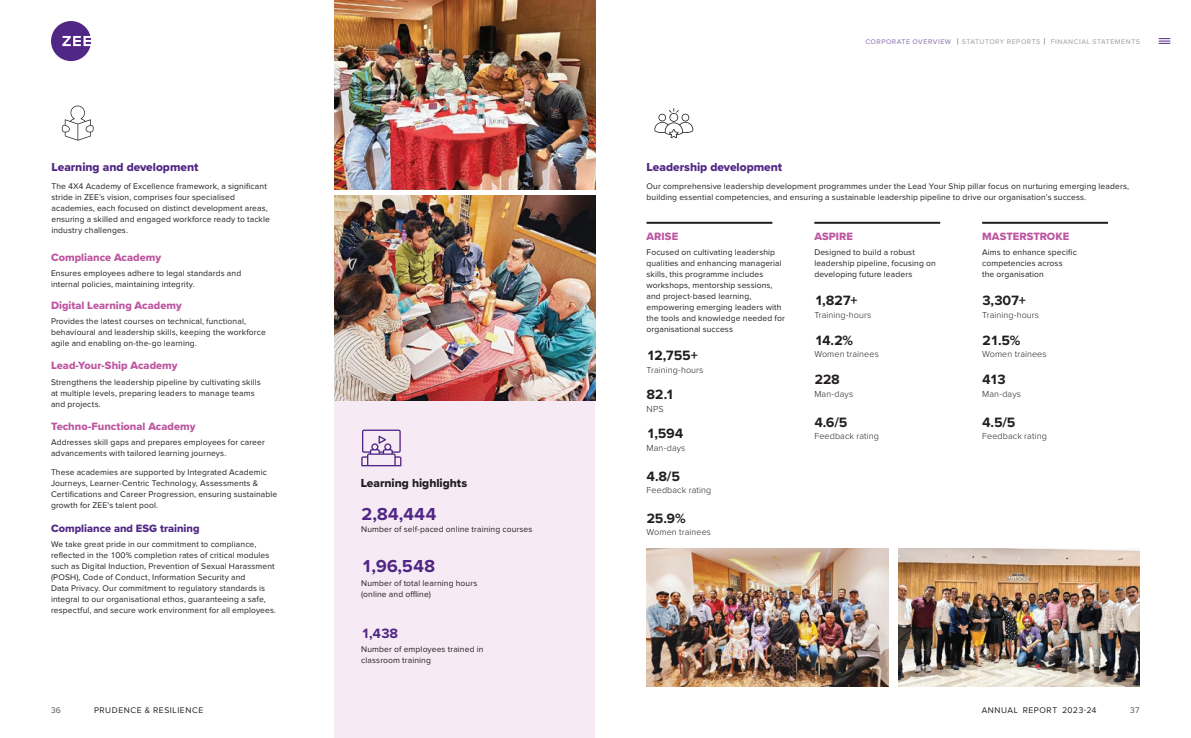
<style>
.page{position:relative;width:1191px;height:738px;background:#fff}
.page>*{position:absolute;margin:0;border:0;box-sizing:border-box;transform-origin:0 0}
.Paragraph_Style_1{font:700 18px "Proxima Nova";letter-spacing:-.01em;color:#512785}
.Call_Out_4{font:700 14px "Proxima Nova";letter-spacing:-.03em;color:#231f20}
.Paragraph_Style_1-2{font:700 14px "Proxima Nova";color:#512785}
.Body_Head_01{font:12px "Proxima Nova Extrabld";color:#512785}
.Body_Head_01-2{font:12px "Proxima Nova Extrabld";letter-spacing:-.005em;color:#231f20}
.Body_Head_02{font:11px "Proxima Nova Extrabld";color:#be55a1}
.Body_Head_02-2{font:11px "Proxima Nova Extrabld";color:#512785}
.Call_Out_Copy{font:300 9px "Proxima Nova";letter-spacing:.01em;color:#231f20}
.Body_Copy{font:8.5px/11px "Proxima Nova";letter-spacing:.015em;color:#231f20}
.Body_Copy-2{font:8.5px "Proxima Nova";letter-spacing:.07em;color:#231f20}
.t1{font:8.5px "Proxima Nova";color:#57585a}
.t2{font:500 7px "Proxima Nova";letter-spacing:.075em;color:#a8a9ad}
.t3{font:500 7px "Proxima Nova";letter-spacing:.075em;color:#957fb6}
</style>
<div class="page">
<div style="left:335px;top:400px;width:260px;height:337px;background:#f6ebf4"></div>
<img style="left:335px;top:0;width:261px;height:189px">
<img style="left:335px;top:195px;width:261px;height:205px">
<svg style="left:361px;top:429px;width:40px;height:37px"></svg>
<hr style="left:646px;top:222px;width:126px;height:2px;background:#231f20">
<hr style="left:814px;top:222px;width:126px;height:2px;background:#231f20">
<hr style="left:982px;top:222px;width:126px;height:2px;background:#231f20">
<img style="left:646px;top:548px;width:242px;height:138px">
<img style="left:898px;top:548px;width:242px;height:138px">
<svg style="left:654px;top:108px;width:39px;height:30px"></svg>
<div style="left:650px;top:100px;width:46px;height:46px;border:1px solid #fff;border-radius:50%"></div>
<div style="left:55px;top:100px;width:46px;height:46px;border:1px solid #fff;border-radius:50%"></div>
<svg style="left:62px;top:105px;width:32px;height:35px"></svg>
<svg style="left:51px;top:21px;width:40px;height:40px"></svg>
<svg style="left:1158px;top:38px;width:12px;height:6px"></svg>
<p class="Body_Head_01" style="left:51px;top:158px;width:149px">Learning and development</p>
<p class="Body_Copy" style="left:51px;top:181px;width:220px">The 4X4 Academy of Excellence framework, a significant stride in ZEE’s vision, comprises four specialised academies, each focused on distinct development areas, ensuring a skilled and engaged workforce ready to tackle industry challenges.</p>
<p class="Body_Head_02" style="left:51px;top:249px;width:112px">Compliance Academy</p>
<p class="Body_Copy" style="left:51px;top:268px;width:192px">Ensures employees adhere to legal standards and internal policies, maintaining integrity.</p>
<p class="Body_Head_02" style="left:51px;top:297px;width:132px">Digital Learning Academy</p>
<p class="Body_Copy" style="left:51px;top:316px;width:216px">Provides the latest courses on technical, functional, behavioural and leadership skills, keeping the workforce agile and enabling on-the-go learning.</p>
<p class="Body_Head_02" style="left:51px;top:357px;width:128px">Lead-Your-Ship Academy</p>
<p class="Body_Copy" style="left:51px;top:376px;width:211px">Strengthens the leadership pipeline by cultivating skills at multiple levels, preparing leaders to manage teams and projects.</p>
<p class="Body_Head_02" style="left:51px;top:417px;width:146px">Techno-Functional Academy</p>
<p class="Body_Copy" style="left:51px;top:436px;width:215px">Addresses skill gaps and prepares employees for career advancements with tailored learning journeys.</p>
<p class="Body_Copy" style="left:51px;top:466px;width:228px">These academies are supported by Integrated Academic Journeys, Learner-Centric Technology, Assessments &amp; Certifications and Career Progression, ensuring sustainable growth for ZEE's talent pool.</p>
<p class="Body_Head_02-2" style="left:51px;top:519px;width:150px">Compliance and ESG training</p>
<p class="Body_Copy" style="left:51px;top:538px;width:227px">We take great pride in our commitment to compliance, reflected in the 100% completion rates of critical modules such as Digital Induction, Prevention of Sexual Harassment (POSH), Code of Conduct, Information Security and<br>Data Privacy. Our commitment to regulatory standards is integral to our organisational ethos, guaranteeing a safe, respectful, and secure work environment for all employees.</p>
<p class="Body_Head_01-2" style="left:361px;top:473px;width:108px">Learning highlights</p>
<p class="Paragraph_Style_1" style="left:361px;top:503px;width:77px">2,84,444</p>
<p class="Body_Copy" style="left:361px;top:523px;width:173px">Number of self-paced online training courses</p>
<p class="Paragraph_Style_1" style="left:361px;top:555px;width:75px">1,96,548</p>
<p class="Body_Copy" style="left:361px;top:577px;width:118px">Number of total learning hours (online and offline)</p>
<p class="Paragraph_Style_1-2" style="left:361px;top:624px;width:38px">1,438</p>
<p class="Body_Copy" style="left:361px;top:643px;width:124px">Number of employees trained in classroom training</p>
<p class="t3" style="left:865px;top:36px;width:87px">CORPORATE OVERVIEW</p>
<p class="t2" style="left:961px;top:36px;width:80px">STATUTORY REPORTS</p>
<p class="t2" style="left:1050px;top:36px;width:91px">FINANCIAL STATEMENTS</p>
<p class="Body_Head_01" style="left:646px;top:158px;width:137px">Leadership development</p>
<p class="Body_Copy" style="left:646px;top:181px;width:484px">Our comprehensive leadership development programmes under the Lead Your Ship pillar focus on nurturing emerging leaders, building essential competencies, and ensuring a sustainable leadership pipeline to drive our organisation’s success.</p>
<p class="Body_Head_02" style="left:646px;top:228px;width:33px">ARISE</p>
<p class="Body_Copy" style="left:646px;top:247px;width:140px">Focused on cultivating leadership qualities and enhancing managerial skills, this programme includes workshops, mentorship sessions, and project-based learning, empowering emerging leaders with the tools and knowledge needed for organisational success</p>
<p class="Call_Out_4" style="left:646px;top:346px;width:53px">12,755+</p>
<p class="Call_Out_Copy" style="left:646px;top:362px;width:58px">Training-hours</p>
<p class="Call_Out_4" style="left:646px;top:386px;width:29px">82.1</p>
<p class="Call_Out_Copy" style="left:646px;top:401px;width:19px">NPS</p>
<p class="Call_Out_4" style="left:646px;top:425px;width:38px">1,594</p>
<p class="Call_Out_Copy" style="left:646px;top:440px;width:40px">Man-days</p>
<p class="Call_Out_4" style="left:646px;top:467px;width:35px">4.8/5</p>
<p class="Call_Out_Copy" style="left:646px;top:482px;width:66px">Feedback rating</p>
<p class="Call_Out_4" style="left:646px;top:509px;width:41px">25.9%</p>
<p class="Call_Out_Copy" style="left:646px;top:524px;width:66px">Women trainees</p>
<p class="Body_Head_02" style="left:814px;top:228px;width:40px">ASPIRE</p>
<p class="Body_Copy" style="left:814px;top:247px;width:123px">Designed to build a robust leadership pipeline, focusing on developing future leaders</p>
<p class="Call_Out_4" style="left:814px;top:292px;width:45px">1,827+</p>
<p class="Call_Out_Copy" style="left:814px;top:308px;width:58px">Training-hours</p>
<p class="Call_Out_4" style="left:814px;top:332px;width:40px">14.2%</p>
<p class="Call_Out_Copy" style="left:814px;top:347px;width:66px">Women trainees</p>
<p class="Call_Out_4" style="left:814px;top:371px;width:27px">228</p>
<p class="Call_Out_Copy" style="left:814px;top:386px;width:40px">Man-days</p>
<p class="Call_Out_4" style="left:814px;top:413px;width:35px">4.6/5</p>
<p class="Call_Out_Copy" style="left:814px;top:428px;width:66px">Feedback rating</p>
<p class="Body_Head_02" style="left:982px;top:228px;width:88px">MASTERSTROKE</p>
<p class="Body_Copy" style="left:982px;top:247px;width:96px">Aims to enhance specific competencies across the organisation</p>
<p class="Call_Out_4" style="left:982px;top:292px;width:45px">3,307+</p>
<p class="Call_Out_Copy" style="left:982px;top:308px;width:58px">Training-hours</p>
<p class="Call_Out_4" style="left:982px;top:332px;width:40px">21.5%</p>
<p class="Call_Out_Copy" style="left:982px;top:347px;width:66px">Women trainees</p>
<p class="Call_Out_4" style="left:982px;top:371px;width:25px">413</p>
<p class="Call_Out_Copy" style="left:982px;top:386px;width:40px">Man-days</p>
<p class="Call_Out_4" style="left:982px;top:413px;width:35px">4.5/5</p>
<p class="Call_Out_Copy" style="left:982px;top:428px;width:66px">Feedback rating</p>
<p class="t1" style="left:51px;top:705px;width:12px">36</p>
<p class="Body_Copy-2" style="left:94px;top:705px;width:111px">PRUDENCE &amp; RESILIENCE</p>
<p class="Body_Copy-2" style="left:981px;top:705px;width:116px">ANNUAL REPORT 2023-24</p>
<p class="t1" style="left:1129px;top:705px;width:12px">37</p>
</div>
